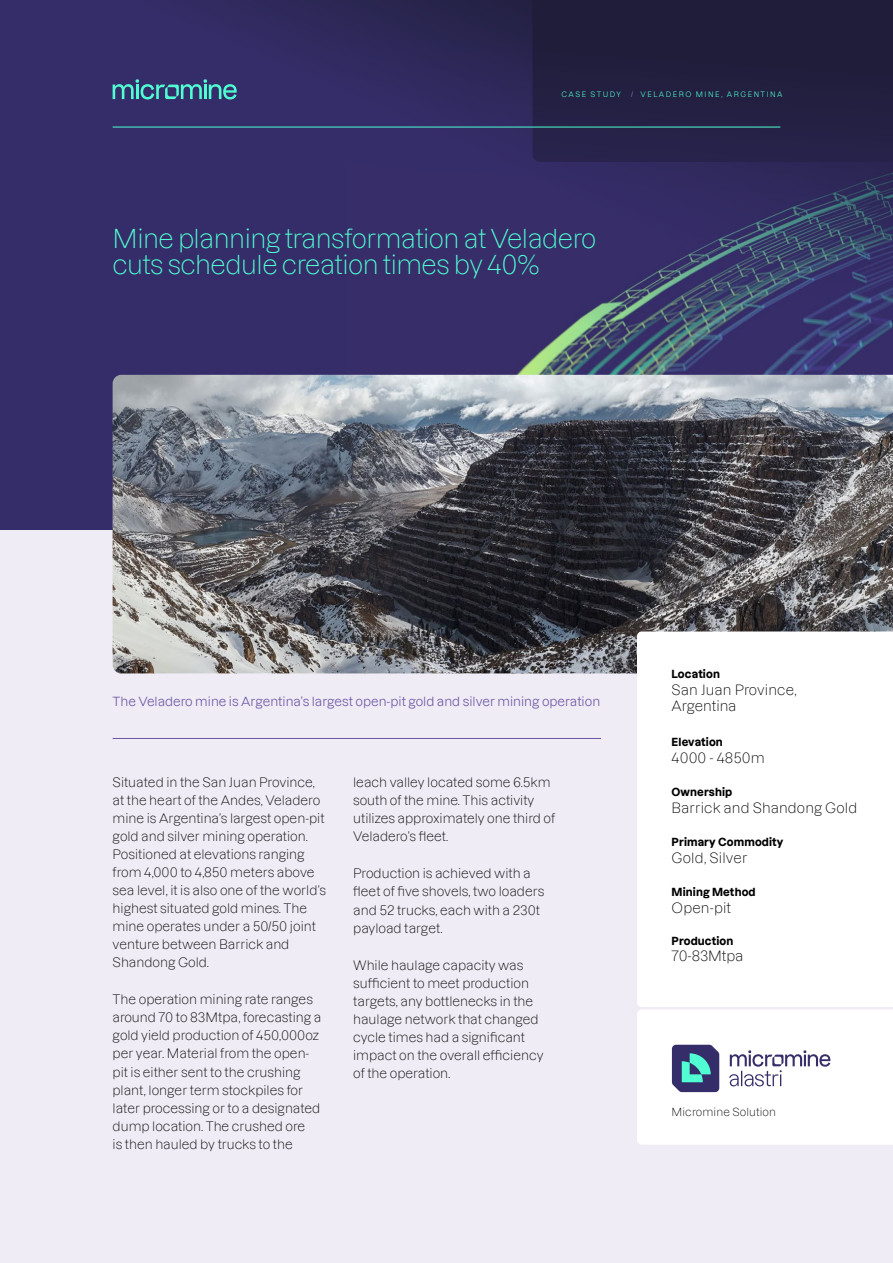
<style>
.page{position:relative;width:893px;height:1263px;background:#fff}
.page>*{position:absolute;margin:0;border:0;box-sizing:border-box;transform-origin:0 0}
.t1{font:300 25.5px/25.5px "Dazzed";letter-spacing:-.02em;color:#50ffd2}
.t2{font:300 13.95px/16.6px "Dazzed";letter-spacing:.01em;color:#000}
.t3{font:300 12.75px/18px "Dazzed";color:#000}
.t4{font:12.6px "Dazzed";color:#6b54a3}
.t5{font:700 10.95px "Dazzed";letter-spacing:.01em;color:#000}
.t6{font:300 10.95px "Dazzed";letter-spacing:.01em;color:#000}
.t7{font:7.5px "Dazzed";letter-spacing:.2em;color:#4fffd1}
.s1{color:#967ed2}
</style>
<div class="page">
<div style="left:0;top:0;width:893px;height:531px;background:#352d69"></div>
<div style="left:0;top:531px;width:893px;height:732px;background:#efecf5"></div>
<img style="left:348px;top:0;width:545px;height:375px">
<svg style="left:113px;top:79px;width:124px;height:20px"></svg>
<hr style="left:113px;top:127px;width:667px;height:1px;background:#4fffd1">
<hr style="left:113px;top:738px;width:488px;height:1px;background:#6b54a3">
<img style="left:113px;top:375px;width:780px;height:298px">
<div style="left:637px;top:631px;width:256px;height:376px;background:#fff"></div>
<svg style="left:637px;top:1010px;width:256px;height:135px;background:#eceef2"></svg>
<p class="t7" style="left:562px;top:88px;width:61px">CASE STUDY</p>
<p class="t7" style="left:631px;top:88px;width:153px"><span class="s1">/</span> VELADERO MINE, ARGENTINA</p>
<h1 class="t1" style="left:113px;top:223px;width:485px">Mine planning transformation at Veladero cuts schedule creation times by 40%</h1>
<p class="t4" style="left:113px;top:691px;width:489px">The Veladero mine is Argentina’s largest open-pit gold and silver mining operation</p>
<p class="t3" style="left:113px;top:772px;width:215px">Situated in the San Juan Province, at the heart of the Andes, Veladero mine is Argentina’s largest open-pit gold and silver mining operation.<br>Positioned at elevations ranging from 4,000 to 4,850 meters above sea level, it is also one of the world’s highest situated gold mines. The mine operates under a 50/50 joint venture between Barrick and<br>Shandong Gold.</p>
<p class="t3" style="left:113px;top:989px;width:210px">The operation mining rate ranges around 70 to 83Mtpa, forecasting a gold yield production of 450,000oz per year. Material from the open&shy;pit is either sent to the crushing plant, longer term stockpiles for later processing or to a designated dump location. The crushed ore<br>is then hauled by trucks to the</p>
<p class="t3" style="left:353px;top:772px;width:203px">leach valley located some 6.5km south of the mine. This activity utilizes approximately one third of<br>Veladero’s fleet.</p>
<p class="t3" style="left:353px;top:863px;width:193px">Production is achieved with a fleet of five shovels, two loaders and 52 trucks, each with a 230t payload target.</p>
<p class="t3" style="left:353px;top:955px;width:192px">While haulage capacity was sufficient to meet production targets, any bottlenecks in the haulage network that changed cycle times had a significant impact on the overall efficiency of the operation.</p>
<p class="t5" style="left:672px;top:665px;width:50px">Location</p>
<p class="t2" style="left:672px;top:679px;width:127px">San Juan Province,<br>Argentina</p>
<p class="t5" style="left:672px;top:733px;width:53px">Elevation</p>
<p class="t2" style="left:672px;top:747px;width:95px">4000 - 4850m</p>
<p class="t5" style="left:672px;top:783px;width:62px">Ownership</p>
<p class="t2" style="left:672px;top:798px;width:187px">Barrick and Shandong Gold</p>
<p class="t5" style="left:672px;top:833px;width:113px">Primary Commodity</p>
<p class="t2" style="left:672px;top:847px;width:77px">Gold, Silver</p>
<p class="t5" style="left:672px;top:883px;width:86px">Mining Method</p>
<p class="t2" style="left:672px;top:897px;width:61px">Open-pit</p>
<p class="t5" style="left:672px;top:931px;width:63px">Production</p>
<p class="t2" style="left:672px;top:946px;width:73px">70-83Mtpa</p>
<p class="t6" style="left:672px;top:1102px;width:106px">Micromine Solution</p>
</div>
